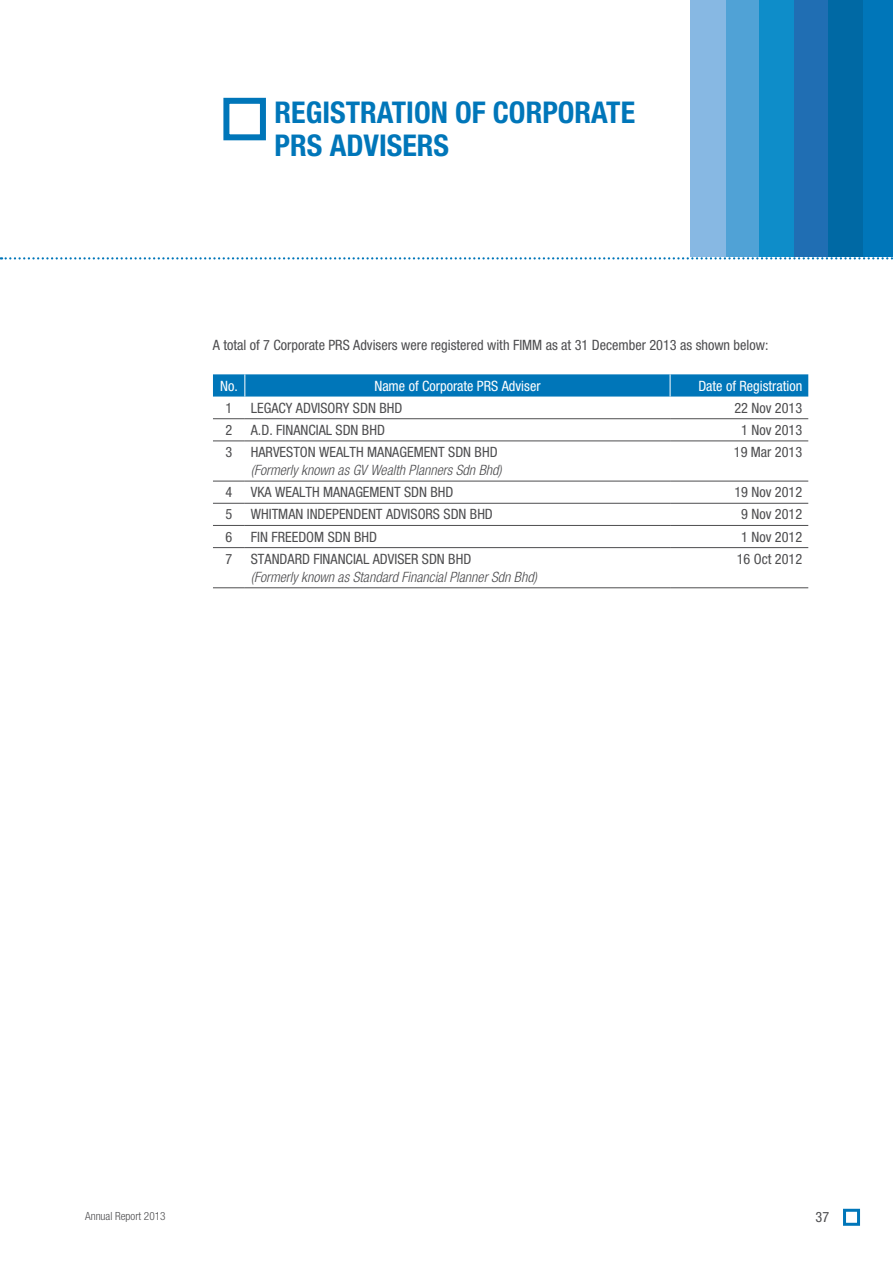
<style>
.page{position:relative;width:893px;height:1263px;background:#fff}
.page>*{position:absolute;margin:0;border:0;box-sizing:border-box;transform-origin:0 0}
.t1{font:700 condensed 30px/33px "Helvetica Neue LT Std";color:#0076b9}
.t2{font:condensed 14.25px "Helvetica Neue LT Std";color:#4d4d4f}
.t3{font:italic 300 condensed 14.25px "Helvetica Neue LT Std";color:#4d4d4f}
.t4{font:condensed 14.25px "Helvetica Neue LT Std";color:#fff}
.t5{font:300 condensed 11.25px "Helvetica Neue LT Std";color:#4d4d4f}
</style>
<div class="page">
<div style="left:223px;top:98px;width:43px;height:42px;border:6px solid #0076b9"></div>
<svg style="left:0;top:257px;width:893px;height:2px"></svg>
<hr style="left:213px;top:418px;width:32px;height:1px;background:#4d4d4f">
<hr style="left:245px;top:418px;width:425px;height:1px;background:#4d4d4f">
<hr style="left:670px;top:418px;width:138px;height:1px;background:#4d4d4f">
<hr style="left:213px;top:441px;width:32px;height:1px;background:#4d4d4f">
<hr style="left:245px;top:441px;width:425px;height:1px;background:#4d4d4f">
<hr style="left:670px;top:441px;width:138px;height:1px;background:#4d4d4f">
<hr style="left:213px;top:481px;width:32px;height:1px;background:#4d4d4f">
<hr style="left:245px;top:481px;width:425px;height:1px;background:#4d4d4f">
<hr style="left:670px;top:481px;width:138px;height:1px;background:#4d4d4f">
<hr style="left:213px;top:503px;width:32px;height:1px;background:#4d4d4f">
<hr style="left:245px;top:503px;width:425px;height:1px;background:#4d4d4f">
<hr style="left:670px;top:503px;width:138px;height:1px;background:#4d4d4f">
<hr style="left:213px;top:525px;width:32px;height:1px;background:#4d4d4f">
<hr style="left:245px;top:525px;width:425px;height:1px;background:#4d4d4f">
<hr style="left:670px;top:525px;width:138px;height:1px;background:#4d4d4f">
<hr style="left:213px;top:547px;width:32px;height:1px;background:#4d4d4f">
<hr style="left:245px;top:547px;width:425px;height:1px;background:#4d4d4f">
<hr style="left:670px;top:547px;width:138px;height:1px;background:#4d4d4f">
<hr style="left:213px;top:587px;width:32px;height:1px;background:#4d4d4f">
<hr style="left:245px;top:587px;width:425px;height:1px;background:#4d4d4f">
<hr style="left:670px;top:587px;width:138px;height:1px;background:#4d4d4f">
<svg style="left:213px;top:374px;width:595px;height:23px;background:#097bbb"></svg>
<div style="left:862px;top:0;width:31px;height:257px;background:#0076b9"></div>
<div style="left:794px;top:0;width:34px;height:257px;background:#206eb3"></div>
<div style="left:725px;top:0;width:35px;height:257px;background:#50a2d6"></div>
<div style="left:828px;top:0;width:34px;height:257px;background:#0069a4"></div>
<div style="left:760px;top:0;width:34px;height:257px;background:#0e8dc9"></div>
<div style="left:690px;top:0;width:35px;height:257px;background:#87b8e3"></div>
<div style="left:843px;top:1209px;width:17px;height:17px;border:3px solid #0076b9"></div>
<h1 class="t1" style="left:275px;top:96px;width:362px">REGISTRATION OF CORPORATE<br>PRS ADVISERS</h1>
<p class="t2" style="left:213px;top:337px;width:557px">A total of 7 Corporate PRS Advisers were registered with FIMM as at 31 December 2013 as shown below:</p>
<p class="t4" style="left:220px;top:377px;width:19px">No.</p>
<p class="t4" style="left:374px;top:377px;width:168px">Name of Corporate PRS Adviser</p>
<p class="t4" style="left:698px;top:377px;width:105px">Date of Registration</p>
<p class="t2" style="left:225px;top:399px;width:8px">1</p>
<p class="t2" style="left:251px;top:399px;width:153px">LEGACY ADVISORY SDN BHD</p>
<p class="t2" style="left:734px;top:399px;width:69px">22 Nov 2013</p>
<p class="t2" style="left:225px;top:422px;width:8px">2</p>
<p class="t2" style="left:251px;top:422px;width:136px">A.D. FINANCIAL SDN BHD</p>
<p class="t2" style="left:741px;top:422px;width:63px">1 Nov 2013</p>
<p class="t2" style="left:225px;top:444px;width:8px">3</p>
<p class="t2" style="left:251px;top:444px;width:248px">HARVESTON WEALTH MANAGEMENT SDN BHD</p>
<p class="t3" style="left:251px;top:462px;width:252px">(Formerly known as GV Wealth Planners Sdn Bhd)</p>
<p class="t2" style="left:734px;top:444px;width:70px">19 Mar 2013</p>
<p class="t2" style="left:225px;top:484px;width:8px">4</p>
<p class="t2" style="left:251px;top:484px;width:204px">VKA WEALTH MANAGEMENT SDN BHD</p>
<p class="t2" style="left:734px;top:484px;width:69px">19 Nov 2012</p>
<p class="t2" style="left:225px;top:506px;width:8px">5</p>
<p class="t2" style="left:251px;top:506px;width:244px">WHITMAN INDEPENDENT ADVISORS SDN BHD</p>
<p class="t2" style="left:741px;top:506px;width:63px">9 Nov 2012</p>
<p class="t2" style="left:225px;top:528px;width:8px">6</p>
<p class="t2" style="left:251px;top:528px;width:128px">FIN FREEDOM SDN BHD</p>
<p class="t2" style="left:741px;top:528px;width:63px">1 Nov 2012</p>
<p class="t2" style="left:225px;top:550px;width:8px">7</p>
<p class="t2" style="left:251px;top:550px;width:222px">STANDARD FINANCIAL ADVISER SDN BHD</p>
<p class="t3" style="left:251px;top:569px;width:288px">(Formerly known as Standard Financial Planner Sdn Bhd)</p>
<p class="t2" style="left:737px;top:550px;width:67px">16 Oct 2012</p>
<p class="t5" style="left:85px;top:1209px;width:82px">Annual Report 2013</p>
<p class="t2" style="left:815px;top:1209px;width:15px">37</p>
</div>
